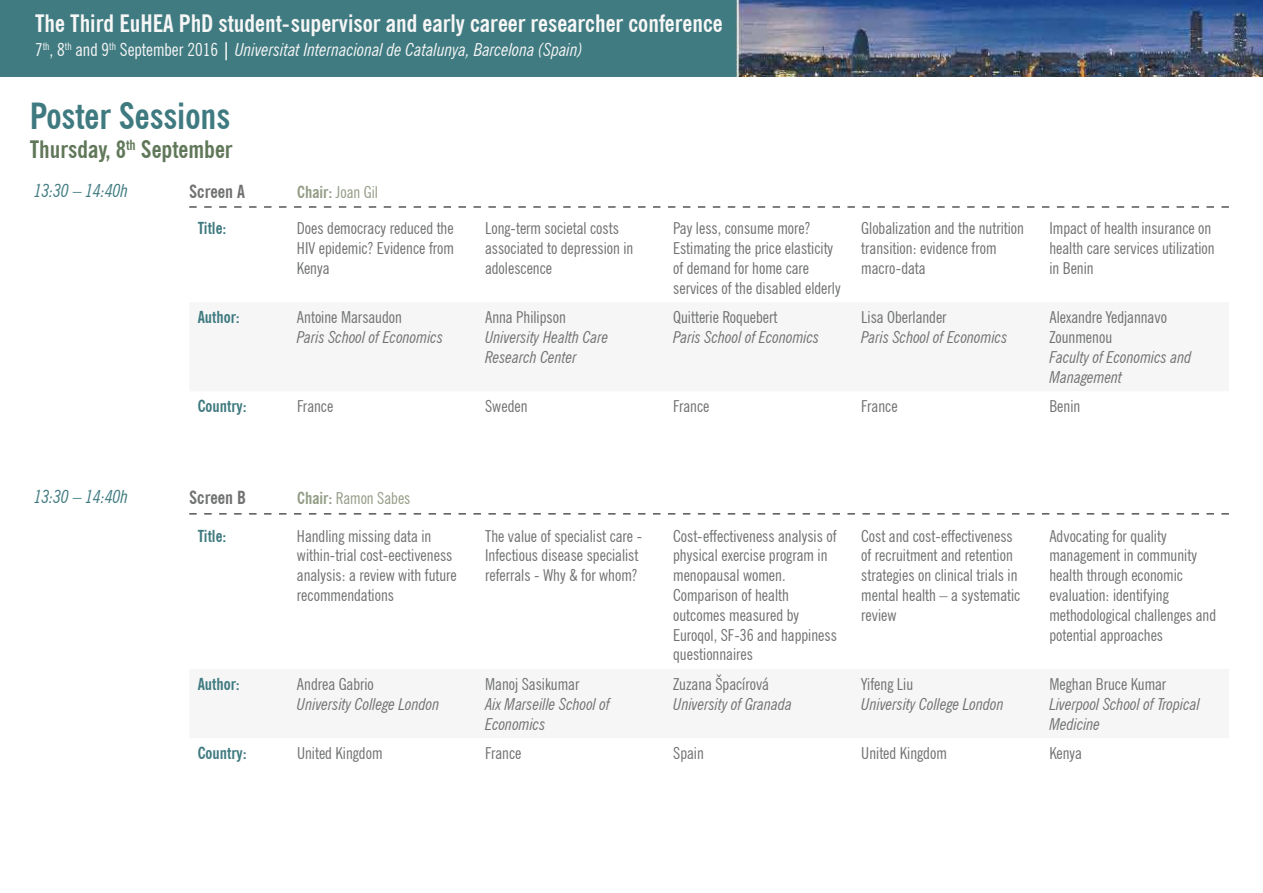
<style>
.page{position:relative;width:1263px;height:893px;background:#fff}
.page>*{position:absolute;margin:0;border:0;box-sizing:border-box;transform-origin:0 0}
.t1{font:700 condensed 36px "News Gothic BT";color:#3f7a80}
.t2{font:700 condensed 24px "News Gothic BT";color:#f6f6f6}
.t3{font:700 condensed 24px "News Gothic BT";color:#607859}
.t4{font:italic condensed 18px "News Gothic BT";color:#f6f6f6}
.t5{font:italic condensed 18px "News Gothic BT";color:#3f7a80}
.t6{font:700 condensed 18px "News Gothic BT";color:#707172}
.t7{font:condensed 16.5px/19.8px "News Gothic BT";color:#707172}
.t8{font:italic condensed 16.5px/19.8px "News Gothic BT";color:#707172}
.t9{font:700 condensed 16.5px "News Gothic BT";color:#3f7a80}
.t10{font:condensed 16.5px "News Gothic BT";color:#939c85}
.s1{font-style:normal}
.s2{font-weight:700;font-style:normal}
.s3{font-weight:700}
</style>
<div class="page">
<img style="left:0;top:0;width:1263px;height:76px">
<svg style="left:189px;top:207px;width:1040px;height:1px"></svg>
<svg style="left:189px;top:514px;width:1040px;height:1px"></svg>
<h2 class="t2" style="left:35px;top:9px;width:689px">The Third EuHEA PhD student-supervisor and early career researcher conference</h2>
<p class="t4" style="left:35px;top:39px;width:549px"><span class="s1">7</span><sup>th</sup><span class="s1">, 8</span><sup>th</sup> <span class="s1">and 9</span><sup>th</sup> <span class="s1">September 2016</span> <span class="s2">|</span> Universitat Internacional de Catalunya, Barcelona (Spain)</p>
<h1 class="t1" style="left:30px;top:94px;width:202px">Poster Sessions</h1>
<h2 class="t3" style="left:30px;top:135px;width:204px">Thursday, 8<sup>th</sup> September</h2>
<p class="t5" style="left:34px;top:180px;width:95px">13:30 – 14:40h</p>
<p class="t6" style="left:189px;top:180px;width:57px">Screen A</p>
<p class="t10" style="left:297px;top:182px;width:82px"><span class="s3">Chair:</span> Joan Gil</p>
<p class="t9" style="left:198px;top:218px;width:30px">Title:</p>
<p class="t7" style="left:297px;top:218px;width:159px;text-align:justify">Does democracy reduced the HIV epidemic? Evidence from Kenya</p>
<p class="t7" style="left:485px;top:218px;width:150px">Long-term societal costs associated to depression in adolescence</p>
<p class="t7" style="left:673px;top:218px;width:169px">Pay less, consume more?<br>Estimating the price elasticity of demand for home care services of the disabled elderly</p>
<p class="t7" style="left:861px;top:218px;width:164px">Globalization and the nutrition transition: evidence from macro-data</p>
<p class="t7" style="left:1049px;top:218px;width:167px">Impact of health insurance on health care services utilization in Benin</p>
<p class="t9" style="left:198px;top:307px;width:44px">Author:</p>
<p class="t7" style="left:297px;top:307px;width:107px">Antoine Marsaudon</p>
<p class="t8" style="left:297px;top:327px;width:148px">Paris School of Economics</p>
<p class="t7" style="left:673px;top:307px;width:106px">Quitterie Roquebert</p>
<p class="t8" style="left:673px;top:327px;width:148px">Paris School of Economics</p>
<p class="t7" style="left:861px;top:307px;width:87px">Lisa Oberlander</p>
<p class="t8" style="left:861px;top:327px;width:148px">Paris School of Economics</p>
<p class="t7" style="left:485px;top:307px;width:82px">Anna Philipson</p>
<p class="t8" style="left:485px;top:327px;width:125px">University Health Care<br>Research Center</p>
<p class="t7" style="left:1049px;top:307px;width:119px">Alexandre Yedjannavo<br>Zounmenou</p>
<p class="t8" style="left:1049px;top:347px;width:144px">Faculty of Economics and<br>Management</p>
<p class="t5" style="left:34px;top:486px;width:95px">13:30 – 14:40h</p>
<p class="t9" style="left:198px;top:396px;width:51px">Country:</p>
<p class="t7" style="left:297px;top:396px;width:38px">France</p>
<p class="t7" style="left:485px;top:396px;width:44px">Sweden</p>
<p class="t7" style="left:673px;top:396px;width:38px">France</p>
<p class="t7" style="left:861px;top:396px;width:38px">France</p>
<p class="t7" style="left:1049px;top:396px;width:32px">Benin</p>
<p class="t6" style="left:189px;top:486px;width:58px">Screen B</p>
<p class="t10" style="left:297px;top:488px;width:115px"><span class="s3">Chair:</span> Ramon Sabes</p>
<p class="t9" style="left:198px;top:526px;width:30px">Title:</p>
<p class="t7" style="left:297px;top:526px;width:161px">Handling missing data in within-trial cost-eectiveness analysis: a review with future recommendations</p>
<p class="t7" style="left:485px;top:526px;width:159px">The value of specialist care -<br>Infectious disease specialist referrals - Why &amp; for whom?</p>
<p class="t7" style="left:673px;top:526px;width:165px">Cost-effectiveness analysis of physical exercise program in menopausal women.<br>Comparison of health outcomes measured by<br>Euroqol, SF-36 and happiness questionnaires</p>
<p class="t7" style="left:861px;top:526px;width:161px">Cost and cost-effectiveness of recruitment and retention strategies on clinical trials in mental health – a systematic review</p>
<p class="t7" style="left:1049px;top:526px;width:168px">Advocating for quality management in community health through economic evaluation: identifying methodological challenges and potential approaches</p>
<p class="t9" style="left:198px;top:674px;width:44px">Author:</p>
<p class="t7" style="left:297px;top:674px;width:78px">Andrea Gabrio</p>
<p class="t8" style="left:297px;top:694px;width:144px">University College London</p>
<p class="t7" style="left:673px;top:674px;width:97px">Zuzana Špacírová</p>
<p class="t8" style="left:673px;top:694px;width:120px">University of Granada</p>
<p class="t7" style="left:485px;top:674px;width:96px">Manoj Sasikumar</p>
<p class="t8" style="left:485px;top:694px;width:126px">Aix Marseille School of<br>Economics</p>
<p class="t7" style="left:861px;top:674px;width:53px">Yifeng Liu</p>
<p class="t8" style="left:861px;top:694px;width:144px">University College London</p>
<p class="t7" style="left:1049px;top:674px;width:118px">Meghan Bruce Kumar</p>
<p class="t8" style="left:1049px;top:694px;width:152px">Liverpool School of Tropical<br>Medicine</p>
<p class="t9" style="left:198px;top:743px;width:51px">Country:</p>
<p class="t7" style="left:297px;top:743px;width:87px">United Kingdom</p>
<p class="t7" style="left:485px;top:743px;width:38px">France</p>
<p class="t7" style="left:673px;top:743px;width:32px">Spain</p>
<p class="t7" style="left:861px;top:743px;width:87px">United Kingdom</p>
<p class="t7" style="left:1049px;top:743px;width:34px">Kenya</p>
</div>
